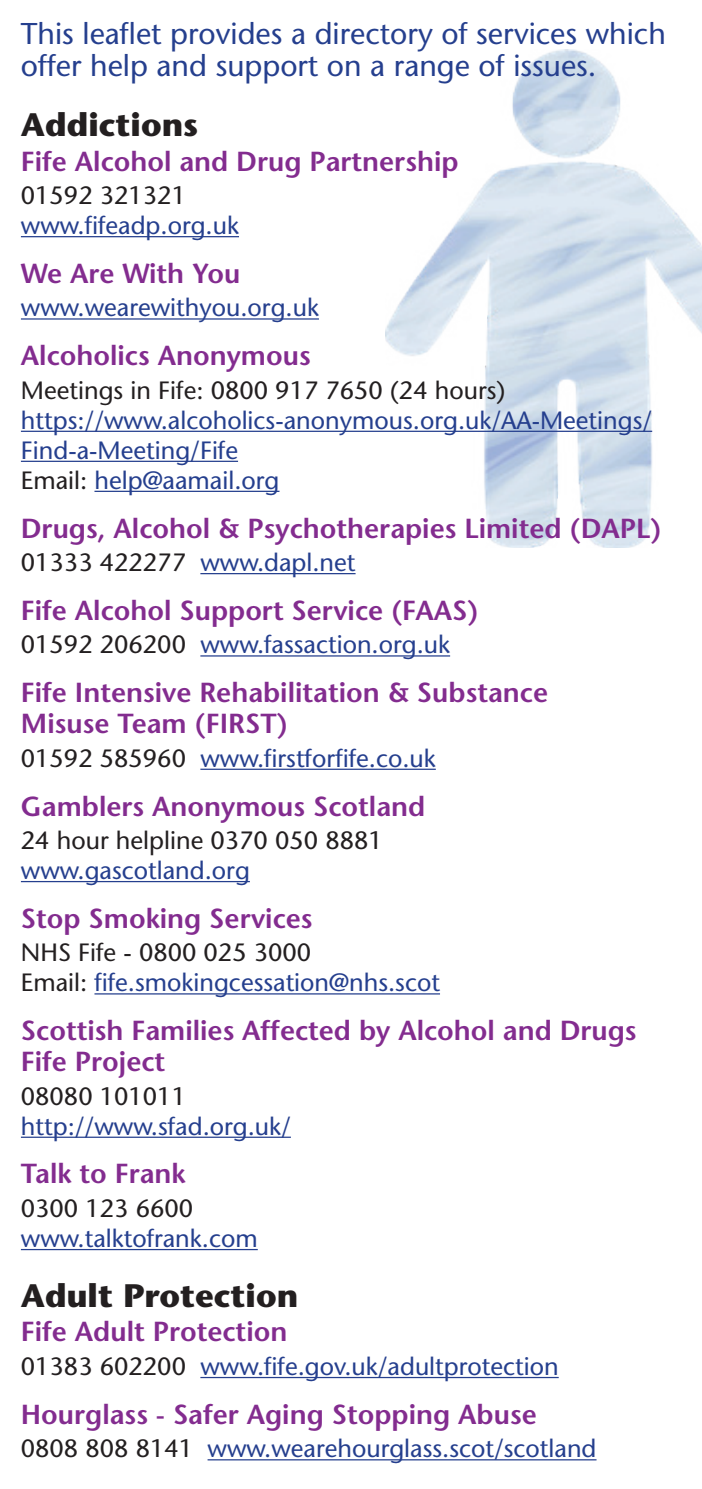
<style>
.page{position:relative;width:702px;height:1489px;background:#fff}
.page>*{position:absolute;margin:0;border:0;box-sizing:border-box;transform-origin:0 0}
.Main_Heading{font:700 32.5px "Stone Sans Std";color:#231f20}
.Intro{font:500 30px/32.5px "Stone Sans Std";color:#253f8e}
.Organisation{font:600 27.5px/31px "Stone Sans Std";color:#832c8f}
.Body{font:500 25px/30px "Stone Sans Std";color:#253f8e}
.Body-2{font:500 25px/30px "Stone Sans Std";color:#231f20}
.s1{color:#231f20}
.s2{color:#253f8e}
</style>
<div class="page">
<img style="left:386px;top:50px;width:316px;height:497px">
<hr style="left:21px;top:236px;width:218px;height:1px;background:#253f8e">
<hr style="left:21px;top:318px;width:298px;height:1px;background:#253f8e">
<hr style="left:21px;top:430px;width:631px;height:2px;background:#253f8e">
<hr style="left:21px;top:460px;width:217px;height:2px;background:#253f8e">
<hr style="left:94px;top:490px;width:185px;height:2px;background:#253f8e">
<hr style="left:200px;top:573px;width:155px;height:1px;background:#253f8e">
<hr style="left:200px;top:655px;width:250px;height:1px;background:#253f8e">
<hr style="left:200px;top:768px;width:236px;height:1px;background:#253f8e">
<hr style="left:21px;top:880px;width:229px;height:2px;background:#253f8e">
<hr style="left:94px;top:993px;width:346px;height:1px;background:#253f8e">
<hr style="left:21px;top:1136px;width:270px;height:1px;background:#253f8e">
<hr style="left:21px;top:1248px;width:237px;height:2px;background:#253f8e">
<hr style="left:200px;top:1376px;width:358px;height:1px;background:#253f8e">
<hr style="left:207px;top:1458px;width:389px;height:2px;background:#253f8e">
<p class="Intro" style="left:21px;top:17px;width:646px">This leaflet provides a directory of services which offer help and support on a range of issues.</p>
<p class="Main_Heading" style="left:21px;top:105px;width:179px">Addictions</p>
<p class="Organisation" style="left:21px;top:145px;width:439px">Fife Alcohol and Drug Partnership</p>
<p class="Body" style="left:21px;top:180px;width:219px"><span class="s1">01592 321321 </span>www.fifeadp.org.uk</p>
<p class="Organisation" style="left:21px;top:258px;width:221px">We Are With You</p>
<p class="Body" style="left:21px;top:293px;width:299px">www.wearewithyou.org.uk</p>
<p class="Organisation" style="left:21px;top:340px;width:291px">Alcoholics Anonymous</p>
<p class="Body" style="left:21px;top:375px;width:632px"><span class="s1">Meetings in Fife: 0800 917 7650 (24 hours) </span>https://www.alcoholics-anonymous.org.uk/AA-Meetings/ Find-a-Meeting/Fife<br><span class="s1">Email:</span> help@aamail.org</p>
<p class="Organisation" style="left:21px;top:512px;width:642px">Drugs, Alcohol &amp; Psychotherapies Limited (DAPL)</p>
<p class="Body" style="left:21px;top:547px;width:336px"><span class="s1">01333 422277</span> www.dapl.net</p>
<p class="Organisation" style="left:21px;top:594px;width:459px">Fife Alcohol Support Service (FAAS)</p>
<p class="Body" style="left:21px;top:629px;width:430px"><span class="s1">01592 206200</span> www.fassaction.org.uk</p>
<p class="Organisation" style="left:21px;top:677px;width:528px">Fife Intensive Rehabilitation &amp; Substance<br>Misuse Team (FIRST)</p>
<p class="Body" style="left:21px;top:743px;width:416px"><span class="s1">01592 585960</span> www.firstforfife.co.uk</p>
<p class="Organisation" style="left:21px;top:790px;width:406px">Gamblers Anonymous Scotland</p>
<p class="Body-2" style="left:21px;top:825px;width:363px">24 hour helpline 0370 050 8881 <span class="s2">www.gascotland.org</span></p>
<p class="Organisation" style="left:21px;top:902px;width:293px">Stop Smoking Services</p>
<p class="Body" style="left:21px;top:937px;width:420px"><span class="s1">NHS Fife - 0800 025 3000<br>Email:</span> fife.smokingcessation@nhs.scot</p>
<p class="Organisation" style="left:21px;top:1014px;width:617px">Scottish Families Affected by Alcohol and Drugs<br>Fife Project</p>
<p class="Body" style="left:21px;top:1080px;width:271px"><span class="s1">08080 101011 </span>http://www.sfad.org.uk/</p>
<p class="Organisation" style="left:21px;top:1158px;width:166px">Talk to Frank</p>
<p class="Body" style="left:21px;top:1193px;width:238px"><span class="s1">0300 123 6600 </span>www.talktofrank.com</p>
<p class="Main_Heading" style="left:21px;top:1275px;width:279px">Adult Protection</p>
<p class="Organisation" style="left:21px;top:1316px;width:268px">Fife Adult Protection</p>
<p class="Body" style="left:21px;top:1351px;width:539px"><span class="s1">01383 602200</span> www.fife.gov.uk/adultprotection</p>
<p class="Organisation" style="left:21px;top:1398px;width:517px">Hourglass - Safer Aging Stopping Abuse</p>
<p class="Body" style="left:21px;top:1433px;width:577px"><span class="s1">0808 808 8141</span> www.wearehourglass.scot/scotland</p>
</div>
